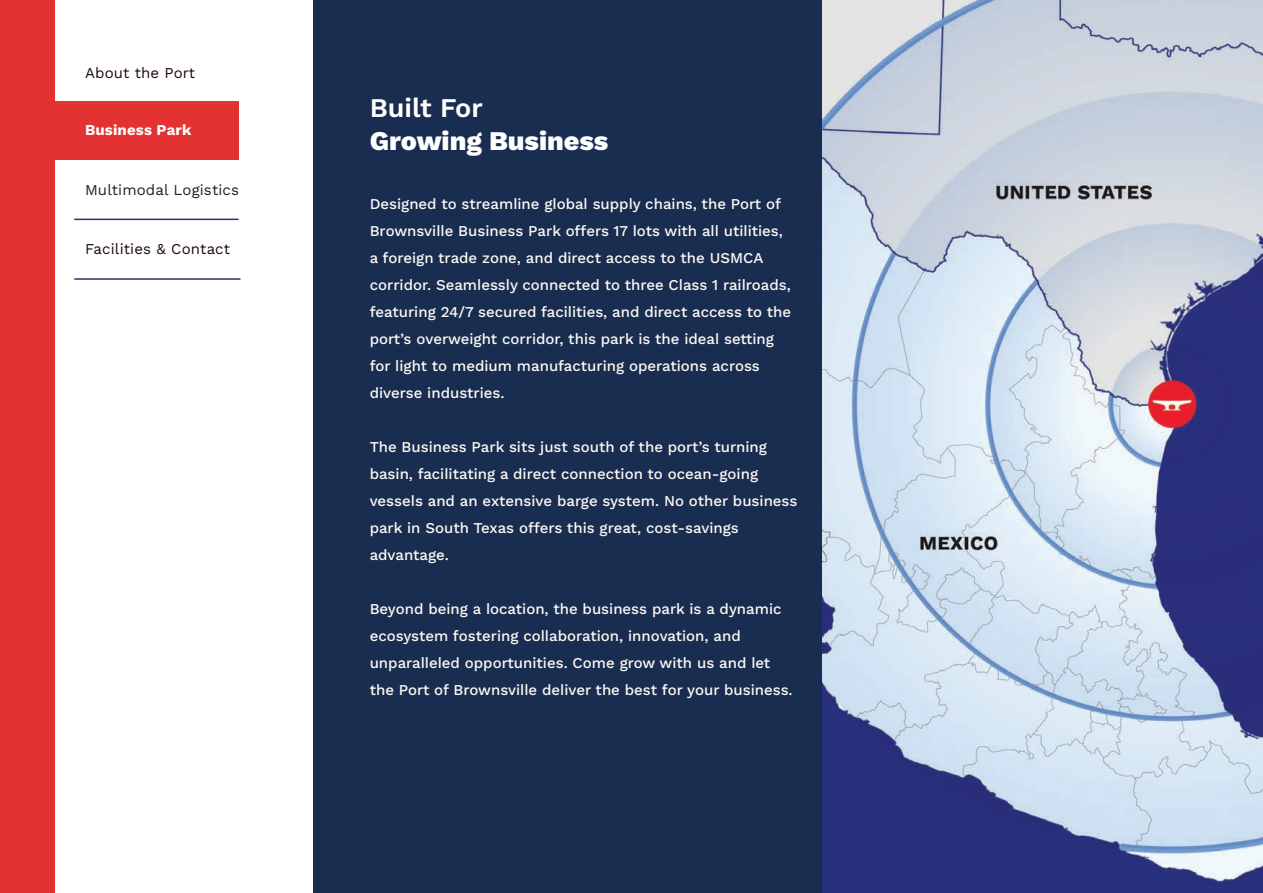
<style>
.page{position:relative;width:1263px;height:893px;background:#fff}
.page>*{position:absolute;margin:0;border:0;box-sizing:border-box;transform-origin:0 0}
.t1{font:800 27px "Work Sans";color:#fff}
.t2{font:600 27px "Work Sans";color:#fff}
.t3{font:500 15px/27px "Work Sans";color:#fef9f4}
.t4{font:15px "Work Sans";letter-spacing:.01em;color:#1e090b}
.t5{font:15px "Work Sans";letter-spacing:.01em;color:#231f20}
.t6{font:700 15px "Work Sans";letter-spacing:.01em;color:#fff}
</style>
<div class="page">
<img style="left:822px;top:0;width:441px;height:893px">
<div style="left:194px;top:0;width:628px;height:893px;background:#192d50"></div>
<div style="left:0;top:0;width:312px;height:893px;background:#fff"></div>
<div style="left:0;top:0;width:54px;height:893px;background:#e23332"></div>
<div style="left:48px;top:101px;width:190px;height:58px;background:#e23332"></div>
<hr style="left:74px;top:219px;width:164px;height:1px;background:#293278">
<hr style="left:74px;top:278px;width:166px;height:2px;background:#293278">
<p class="t4" style="left:85px;top:62px;width:111px">About the Port</p>
<p class="t6" style="left:85px;top:118px;width:108px">Business Park</p>
<p class="t5" style="left:85px;top:179px;width:155px">Multimodal Logistics</p>
<p class="t4" style="left:85px;top:237px;width:147px">Facilities &amp; Contact</p>
<h1 class="t2" style="left:370px;top:87px;width:115px">Built For</h1>
<h1 class="t1" style="left:370px;top:120px;width:240px">Growing Business</h1>
<p class="t3" style="left:370px;top:190px;width:423px">Designed to streamline global supply chains, the Port of Brownsville Business Park offers 17 lots with all utilities, a foreign trade zone, and direct access to the USMCA corridor. Seamlessly connected to three Class 1 railroads, featuring 24/7 secured facilities, and direct access to the port’s overweight corridor, this park is the ideal setting for light to medium manufacturing operations across diverse industries.</p>
<p class="t3" style="left:370px;top:433px;width:429px">The Business Park sits just south of the port’s turning basin, facilitating a direct connection to ocean-going vessels and an extensive barge system. No other business park in South Texas offers this great, cost-savings advantage.</p>
<p class="t3" style="left:370px;top:595px;width:424px">Beyond being a location, the business park is a dynamic ecosystem fostering collaboration, innovation, and unparalleled opportunities. Come grow with us and let the Port of Brownsville deliver the best for your business.</p>
</div>
